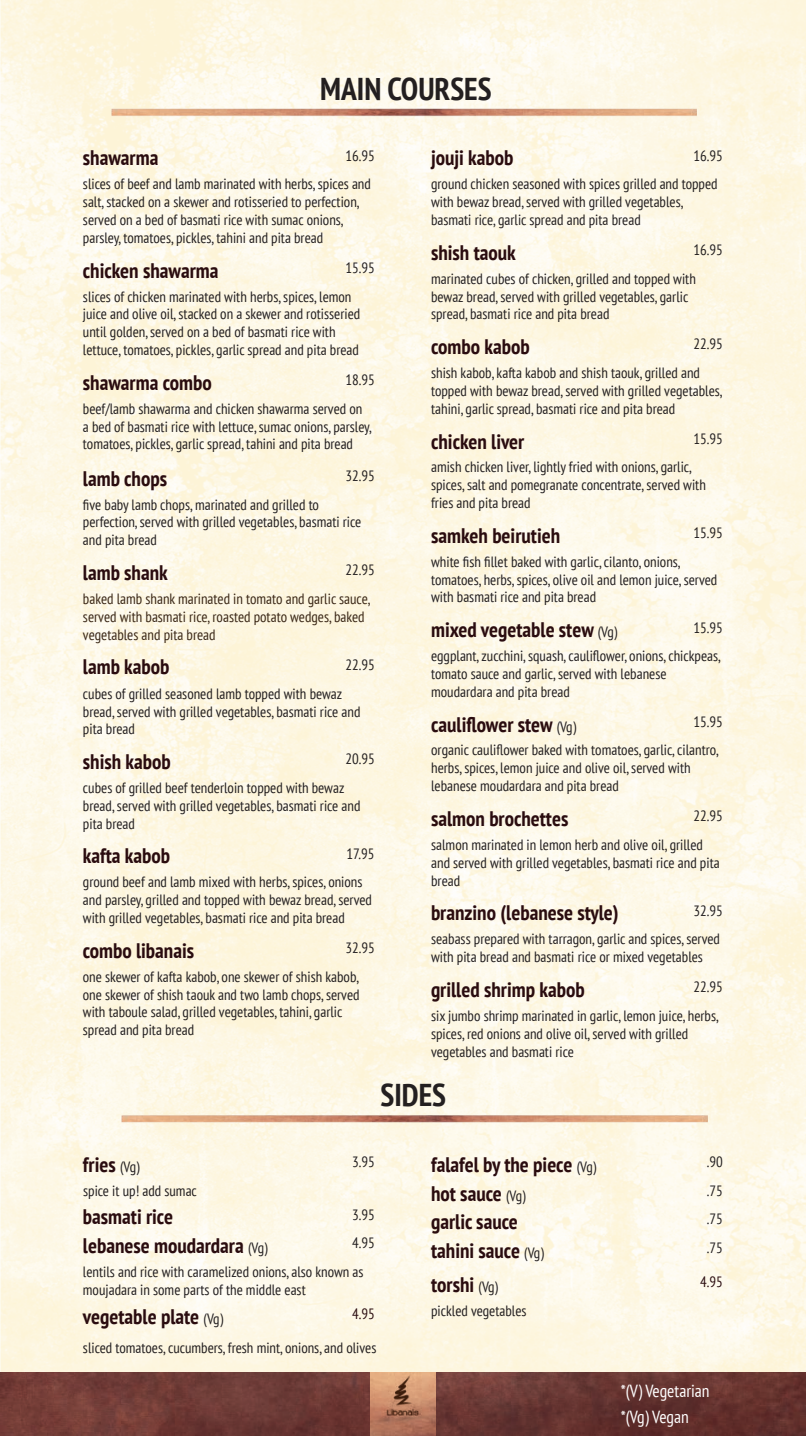
<style>
.page{position:relative;width:806px;height:1436px;background:#fff}
.page>*{position:absolute;margin:0;border:0;box-sizing:border-box;transform-origin:0 0}
.t1{font:700 condensed 31.5px "PT Sans";color:#231f20}
.t2{font:700 condensed 21px "PT Sans";color:#2a0c0f}
.t3{font:condensed 17.5px/25.9px "PT Sans";color:#fff}
.t4{font:condensed 14.88px/17.8px "PT Sans";color:#231f20}
.t5{font:condensed 14.88px/17.8px "PT Sans";color:#3a2716}
.t6{font:condensed 14.88px "PT Sans";color:#2a0c0f}
.s1{font-weight:400;font-size:14.88px;color:#231f20}
</style>
<div class="page">
<img style="left:0;top:0;width:806px;height:1373px">
<img style="left:0;top:1373px;width:806px;height:63px">
<img style="left:370px;top:1373px;width:66px;height:63px">
<img style="left:106px;top:100px;width:596px;height:24px">
<img style="left:117px;top:1106px;width:595px;height:25px">
<p class="t2" style="left:83px;top:144px;width:77px">shawarma</p>
<p class="t1" style="left:320px;top:68px;width:173px">MAIN COURSES</p>
<p class="t4" style="left:345px;top:146px;width:31px">16.95</p>
<p class="t2" style="left:431px;top:144px;width:84px">jouji kabob</p>
<p class="t4" style="left:693px;top:146px;width:31px">16.95</p>
<p class="t4" style="left:83px;top:175px;width:289px">slices of beef and lamb marinated with herbs, spices and salt, stacked on a skewer and rotisseried to perfection, served on a bed of basmati rice with sumac onions, parsley, tomatoes, pickles, tahini and pita bread</p>
<p class="t2" style="left:83px;top:256px;width:137px">chicken shawarma</p>
<p class="t4" style="left:345px;top:258px;width:31px">15.95</p>
<p class="t4" style="left:83px;top:287px;width:279px">slices of chicken marinated with herbs, spices, lemon juice and olive oil, stacked on a skewer and rotisseried until golden, served on a bed of basmati rice with lettuce, tomatoes, pickles, garlic spread and pita bread</p>
<p class="t2" style="left:83px;top:369px;width:130px">shawarma combo</p>
<p class="t4" style="left:345px;top:371px;width:31px">18.95</p>
<p class="t4" style="left:83px;top:399px;width:290px">beef/lamb shawarma and chicken shawarma served on a bed of basmati rice with lettuce, sumac onions, parsley, tomatoes, pickles, garlic spread, tahini and pita bread</p>
<p class="t2" style="left:83px;top:464px;width:86px">lamb chops</p>
<p class="t4" style="left:345px;top:466px;width:31px">32.95</p>
<p class="t4" style="left:83px;top:495px;width:280px">five baby lamb chops, marinated and grilled to perfection, served with grilled vegetables, basmati rice and pita bread</p>
<p class="t2" style="left:83px;top:559px;width:86px">lamb shank</p>
<p class="t4" style="left:345px;top:561px;width:31px">22.95</p>
<p class="t5" style="left:83px;top:589px;width:289px">baked lamb shank marinated in tomato and garlic sauce, served with basmati rice, roasted potato wedges, baked vegetables and pita bread</p>
<p class="t2" style="left:83px;top:653px;width:88px">lamb kabob</p>
<p class="t4" style="left:345px;top:655px;width:31px">22.95</p>
<p class="t4" style="left:83px;top:684px;width:279px">cubes of grilled seasoned lamb topped with bewaz bread, served with grilled vegetables, basmati rice and pita bread</p>
<p class="t2" style="left:83px;top:748px;width:89px">shish kabob</p>
<p class="t4" style="left:345px;top:750px;width:31px">20.95</p>
<p class="t4" style="left:83px;top:778px;width:279px">cubes of grilled beef tenderloin topped with bewaz bread, served with grilled vegetables, basmati rice and pita bread</p>
<p class="t2" style="left:83px;top:842px;width:89px">kafta kabob</p>
<p class="t4" style="left:346px;top:844px;width:30px">17.95</p>
<p class="t4" style="left:83px;top:873px;width:290px">ground beef and lamb mixed with herbs, spices, onions and parsley, grilled and topped with bewaz bread, served with grilled vegetables, basmati rice and pita bread</p>
<p class="t4" style="left:345px;top:938px;width:31px">32.95</p>
<p class="t2" style="left:83px;top:936px;width:113px">combo libanais</p>
<p class="t4" style="left:83px;top:967px;width:278px">one skewer of kafta kabob, one skewer of shish kabob, one skewer of shish taouk and two lamb chops, served with taboule salad, grilled vegetables, tahini, garlic spread and pita bread</p>
<p class="t4" style="left:431px;top:175px;width:288px">ground chicken seasoned with spices grilled and topped with bewaz bread, served with grilled vegetables, basmati rice, garlic spread and pita bread</p>
<p class="t2" style="left:431px;top:239px;width:86px">shish taouk</p>
<p class="t4" style="left:693px;top:241px;width:31px">16.95</p>
<p class="t4" style="left:431px;top:269px;width:266px">marinated cubes of chicken, grilled and topped with bewaz bread, served with grilled vegetables, garlic spread, basmati rice and pita bread</p>
<p class="t2" style="left:431px;top:333px;width:100px">combo kabob</p>
<p class="t4" style="left:693px;top:335px;width:31px">22.95</p>
<p class="t4" style="left:431px;top:363px;width:293px">shish kabob, kafta kabob and shish taouk, grilled and topped with bewaz bread, served with grilled vegetables, tahini, garlic spread, basmati rice and pita bread</p>
<p class="t4" style="left:693px;top:429px;width:31px">15.95</p>
<p class="t2" style="left:431px;top:427px;width:95px">chicken liver</p>
<p class="t4" style="left:431px;top:458px;width:276px">amish chicken liver, lightly fried with onions, garlic, spices, salt and pomegranate concentrate, served with fries and pita bread</p>
<p class="t2" style="left:431px;top:522px;width:130px">samkeh beirutieh</p>
<p class="t4" style="left:693px;top:524px;width:31px">15.95</p>
<p class="t4" style="left:431px;top:552px;width:288px">white fish fillet baked with garlic, cilanto, onions, tomatoes, herbs, spices, olive oil and lemon juice, served with basmati rice and pita bread</p>
<p class="t2" style="left:431px;top:616px;width:188px">mixed vegetable stew <span class="s1">(Vg)</span></p>
<p class="t4" style="left:693px;top:618px;width:31px">15.95</p>
<p class="t4" style="left:431px;top:646px;width:291px">eggplant, zucchini, squash, cauliflower, onions, chickpeas, tomato sauce and garlic, served with lebanese moudardara and pita bread</p>
<p class="t4" style="left:693px;top:712px;width:31px">15.95</p>
<p class="t2" style="left:431px;top:710px;width:146px">cauliflower stew <span class="s1">(Vg)</span></p>
<p class="t4" style="left:431px;top:741px;width:289px">organic cauliflower baked with tomatoes, garlic, cilantro, herbs, spices, lemon juice and olive oil, served with lebanese moudardara and pita bread</p>
<p class="t2" style="left:431px;top:805px;width:139px">salmon brochettes</p>
<p class="t4" style="left:693px;top:807px;width:31px">22.95</p>
<p class="t4" style="left:431px;top:835px;width:290px">salmon marinated in lemon herb and olive oil, grilled and served with grilled vegetables, basmati rice and pita bread</p>
<p class="t2" style="left:431px;top:899px;width:189px">branzino (lebanese style)</p>
<p class="t4" style="left:693px;top:901px;width:31px">32.95</p>
<p class="t4" style="left:431px;top:930px;width:290px">seabass prepared with tarragon, garlic and spices, served with pita bread and basmati rice or mixed vegetables</p>
<p class="t2" style="left:431px;top:975px;width:155px">grilled shrimp kabob</p>
<p class="t4" style="left:693px;top:977px;width:31px">22.95</p>
<p class="t4" style="left:431px;top:1006px;width:289px">six jumbo shrimp marinated in garlic, lemon juice, herbs, spices, red onions and olive oil, served with grilled vegetables and basmati rice</p>
<p class="t1" style="left:380px;top:1074px;width:67px">SIDES</p>
<p class="t4" style="left:352px;top:1152px;width:24px">3.95</p>
<p class="t4" style="left:706px;top:1152px;width:18px">.90</p>
<p class="t2" style="left:83px;top:1150px;width:58px">fries <span class="s1">(Vg)</span></p>
<p class="t2" style="left:83px;top:1203px;width:92px">basmati rice</p>
<p class="t2" style="left:83px;top:1232px;width:186px">lebanese moudardara <span class="s1">(Vg)</span></p>
<p class="t2" style="left:431px;top:1236px;width:114px">tahini sauce <span class="s1">(Vg)</span></p>
<p class="t2" style="left:431px;top:1150px;width:167px">falafel by the piece <span class="s1">(Vg)</span></p>
<p class="t2" style="left:431px;top:1208px;width:88px">garlic sauce</p>
<p class="t4" style="left:83px;top:1181px;width:115px">spice it up! add sumac</p>
<p class="t4" style="left:706px;top:1181px;width:18px">.75</p>
<p class="t2" style="left:431px;top:1179px;width:96px">hot sauce <span class="s1">(Vg)</span></p>
<p class="t4" style="left:352px;top:1205px;width:24px">3.95</p>
<p class="t4" style="left:352px;top:1234px;width:24px">4.95</p>
<p class="t4" style="left:707px;top:1238px;width:18px">.75</p>
<p class="t4" style="left:707px;top:1210px;width:18px">.75</p>
<p class="t4" style="left:83px;top:1262px;width:282px">lentils and rice with caramelized onions, also known as moujadara in some parts of the middle east</p>
<p class="t2" style="left:83px;top:1302px;width:142px">vegetable plate <span class="s1">(Vg)</span></p>
<p class="t6" style="left:352px;top:1304px;width:24px">4.95</p>
<p class="t4" style="left:83px;top:1338px;width:295px">sliced tomatoes, cucumbers, fresh mint, onions, and olives</p>
<p class="t2" style="left:431px;top:1271px;width:68px">torshi <span class="s1">(Vg)</span></p>
<p class="t4" style="left:431px;top:1301px;width:97px">pickled vegetables</p>
<p class="t6" style="left:700px;top:1272px;width:24px">4.95</p>
<p class="t3" style="left:620px;top:1377px;width:90px">*(V) Vegetarian *(Vg) Vegan</p>
</div>
